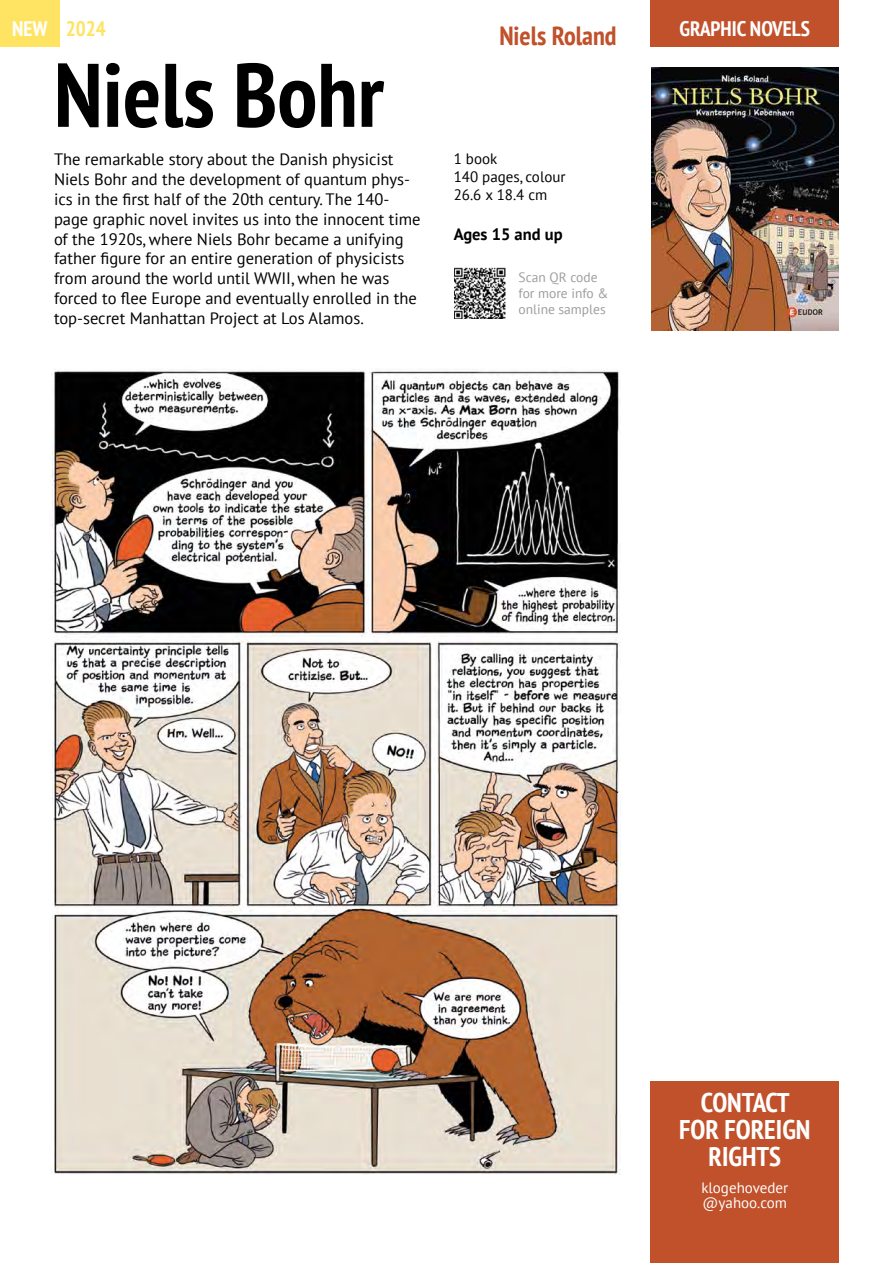
<style>
.page{position:relative;width:893px;height:1263px;background:#fff}
.page>*{position:absolute;margin:0;border:0;box-sizing:border-box;transform-origin:0 0}
.t1{font:700 condensed 90px "PT Sans";color:#000}
.t2{font:700 condensed 27px/27px "PT Sans";color:#fff;text-align:center}
.t3{font:700 condensed 26.4px "PT Sans";color:#c0512b}
.t4{font:700 condensed 21px "PT Sans";color:#fff}
.t5{font:700 condensed 21px "PT Sans";color:#ffe463}
.t6{font:16.5px/19.8px "PT Sans";color:#000}
.t7{font:700 16.5px "PT Sans";color:#000}
.t8{font:15px/18px "PT Sans";color:#000}
.t9{font:15px/15px "PT Sans";color:#fff}
.t10{font:13.5px/16.2px "PT Sans";color:#9d9d9c}
.s1{color:#fff}
</style>
<div class="page">
<div style="left:651px;top:1081px;width:188px;height:182px;background:#c0512b"></div>
<div style="left:651px;top:0;width:188px;height:47px;background:#c0512b"></div>
<div style="left:0;top:0;width:59px;height:46px;background:#ffe463"></div>
<img style="left:652px;top:68px;width:187px;height:262px">
<img style="left:51px;top:369px;width:570px;height:806px">
<img style="left:454px;top:268px;width:51px;height:51px">
<p class="t5" style="left:12px;top:15px;width:95px"><span class="s1">NEW</span> 2024</p>
<p class="t4" style="left:680px;top:15px;width:132px">GRAPHIC NOVELS</p>
<h1 class="t1" style="left:54px;top:35px;width:332px">Niels Bohr</h1>
<h3 class="t3" style="left:499px;top:18px;width:119px">Niels Roland</h3>
<p class="t6" style="left:54px;top:149px;width:368px">The remarkable story about the Danish physicist Niels Bohr and the development of quantum phys&shy;ics in the first half of the 20th century. The 140- page graphic novel invites us into the innocent time of the 1920s, where Niels Bohr became a unifying father figure for an entire generation of physicists from around the world until WWII, when he was forced to flee Europe and eventually enrolled in the top-secret Manhattan Project at Los Alamos.</p>
<p class="t8" style="left:454px;top:150px;width:113px">1 book<br>140 pages, colour<br>26.6 x 18.4 cm</p>
<p class="t7" style="left:454px;top:223px;width:110px">Ages 15 and up</p>
<p class="t10" style="left:519px;top:269px;width:91px">Scan QR code for more info &amp; online samples</p>
<h2 class="t2" style="left:679px;top:1089px;width:133px">CONTACT<br>FOR FOREIGN<br>RIGHTS</h2>
<p class="t9" style="left:701px;top:1180px;width:88px">klogehoveder @yahoo.com</p>
</div>
